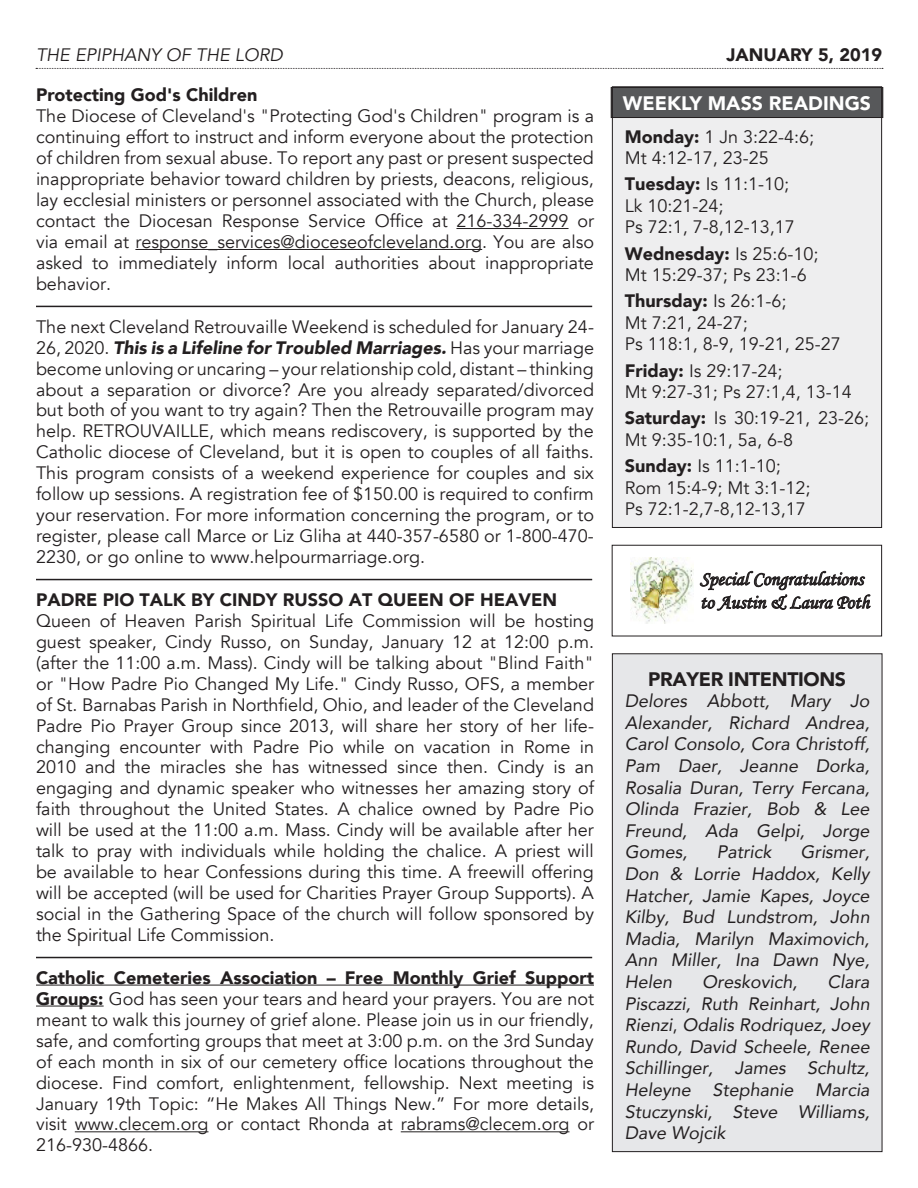
<style>
.page{position:relative;width:918px;height:1188px;background:#fff}
.page>*{position:absolute;margin:0;border:0;box-sizing:border-box;transform-origin:0 0}
.t1{font:19.5px/23.4px "Monotype Corsiva";color:#231f20}
.t2{font:900 19.5px "Avenir";color:#fff}
._11_POINT_HEADERS{font:900 19.5px "Avenir";letter-spacing:-.02em;color:#231f20}
.t3{font:18px/21px "Avenir";color:#231f20;text-align:justify}
.t4{font:italic 18px/21.6px "Avenir";color:#231f20;text-align:justify}
.t5{font:900 18px "Avenir";color:#231f20}
.t6{font:italic 18px "Avenir";color:#231f20}
.s1{font-weight:900;font-style:italic}
.s2{font-weight:900}
.s3{font-weight:400}
.s4{font-style:normal}
</style>
<div class="page">
<svg style="left:36px;top:68px;width:847px;height:1px"></svg>
<div style="left:612px;top:654px;width:270px;height:498px;background:#e6e7e9"></div>
<div style="left:612px;top:653px;width:270px;height:499px;border:1px solid #231f20"></div>
<img style="left:630px;top:558px;width:64px;height:65px">
<svg style="left:700px;top:571px;width:171px;height:40px"></svg>
<div style="left:612px;top:545px;width:270px;height:91px;border:1px solid #231f20"></div>
<div style="left:612px;top:87px;width:270px;height:440px;background:#eeeeef"></div>
<div style="left:611px;top:88px;width:272px;height:30px;background:#57585a"></div>
<div style="left:611px;top:87px;width:272px;height:31px;border:1px solid #231f20"></div>
<div style="left:612px;top:86px;width:270px;height:442px;border:1px solid #231f20"></div>
<hr style="left:456px;top:228px;width:113px;height:1px;background:#231f20">
<hr style="left:135px;top:249px;width:347px;height:1px;background:#231f20">
<hr style="left:36px;top:985px;width:558px;height:1px;background:#231f20">
<hr style="left:36px;top:1006px;width:68px;height:1px;background:#231f20">
<hr style="left:75px;top:1131px;width:133px;height:1px;background:#231f20">
<hr style="left:401px;top:1131px;width:168px;height:1px;background:#231f20">
<hr style="left:36px;top:306px;width:556px;height:1px;background:#231f20">
<hr style="left:36px;top:579px;width:556px;height:1px;background:#231f20">
<hr style="left:36px;top:957px;width:556px;height:1px;background:#231f20">
<p class="t6" style="left:36px;top:44px;width:248px">THE EPIPHANY OF THE LORD</p>
<p class="t5" style="left:726px;top:40px;width:157px">JANUARY 5, 2019</p>
<p class="t5" style="left:36px;top:80px;width:223px">Protecting God's Children</p>
<p class="t3" style="left:36px;top:106px;width:560px">The Diocese of Cleveland's "Protecting God's Children" program is a continuing effort to instruct and inform everyone about the protection of children from sexual abuse. To report any past or present suspected inappropriate behavior toward children by priests, deacons, religious, lay ecclesial ministers or personnel associated with the Church, please contact the Diocesan Response Service Office at 216-334-2999 or via email at response_services@dioceseofcleveland.org. You are also asked to immediately inform local authorities about inappropriate behavior.</p>
<p class="t3" style="left:36px;top:316px;width:560px">The next Cleveland Retrouvaille Weekend is scheduled for January 24- 26, 2020. <span class="s1">This is a Lifeline for Troubled Marriages.</span> Has your marriage become unloving or uncaring – your relationship cold, distant – thinking about a separation or divorce? Are you already separated/divorced but both of you want to try again? Then the Retrouvaille program may help. RETROUVAILLE, which means rediscovery, is supported by the Catholic diocese of Cleveland, but it is open to couples of all faiths.<br>This program consists of a weekend experience for couples and six follow up sessions. A registration fee of $150.00 is required to confirm your reservation. For more information concerning the program, or to register, please call Marce or Liz Gliha at 440-357-6580 or 1-800-470- 2230, or go online to www.helpourmarriage.org.</p>
<p class="t5" style="left:36px;top:584px;width:523px">PADRE PIO TALK BY CINDY RUSSO AT QUEEN OF HEAVEN</p>
<p class="t3" style="left:36px;top:610px;width:560px">Queen of Heaven Parish Spiritual Life Commission will be hosting guest speaker, Cindy Russo, on Sunday, January 12 at 12:00 p.m. (after the 11:00 a.m. Mass). Cindy will be talking about "Blind Faith" or "How Padre Pio Changed My Life." Cindy Russo, OFS, a member of St. Barnabas Parish in Northfield, Ohio, and leader of the Cleveland Padre Pio Prayer Group since 2013, will share her story of her life&shy;changing encounter with Padre Pio while on vacation in Rome in 2010 and the miracles she has witnessed since then. Cindy is an engaging and dynamic speaker who witnesses her amazing story of faith throughout the United States. A chalice owned by Padre Pio will be used at the 11:00 a.m. Mass. Cindy will be available after her talk to pray with individuals while holding the chalice. A priest will be available to hear Confessions during this time. A freewill offering will be accepted (will be used for Charities Prayer Group Supports). A social in the Gathering Space of the church will follow sponsored by the Spiritual Life Commission.</p>
<p class="t3" style="left:36px;top:967px;width:560px"><span class="s2">Catholic Cemeteries Association – Free Monthly Grief Support Groups:</span> God has seen your tears and heard your prayers. You are not meant to walk this journey of grief alone. Please join us in our friendly, safe, and comforting groups that meet at 3:00 p.m. on the 3rd Sunday of each month in six of our cemetery office locations throughout the diocese. Find comfort, enlightenment, fellowship. Next meeting is January 19th Topic: “He Makes All Things New.” For more details, visit www.clecem.org or contact Rhonda at rabrams@clecem.org or 216-930-4866.</p>
<p class="t2" style="left:623px;top:86px;width:250px">WEEKLY MASS READINGS</p>
<p class="t3" style="left:625px;top:126px;width:191px"><span class="s2">Monday:</span> 1 Jn 3:22-4:6;</p>
<p class="t3" style="left:625px;top:148px;width:146px">Mt 4:12-17, 23-25</p>
<p class="t3" style="left:625px;top:174px;width:166px"><span class="s2">Tuesday:</span> Is 11:1-10;</p>
<p class="t3" style="left:625px;top:195px;width:100px">Lk 10:21-24;</p>
<p class="t3" style="left:625px;top:217px;width:172px">Ps 72:1, 7-8,12-13,17</p>
<p class="t5" style="left:625px;top:238px;width:195px">Wednesday: <span class="s3">Is 25:6-10;</span></p>
<p class="t3" style="left:625px;top:265px;width:184px">Mt 15:29-37; Ps 23:1-6</p>
<p class="t5" style="left:625px;top:286px;width:163px">Thursday: <span class="s3">Is 26:1-6;</span></p>
<p class="t3" style="left:625px;top:312px;width:125px">Mt 7:21, 24-27;</p>
<p class="t3" style="left:625px;top:334px;width:218px">Ps 118:1, 8-9, 19-21, 25-27</p>
<p class="t3" style="left:625px;top:360px;width:159px"><span class="s2">Friday:</span> Is 29:17-24;</p>
<p class="t3" style="left:625px;top:382px;width:229px">Mt 9:27-31; Ps 27:1,4, 13-14</p>
<p class="t3" style="left:625px;top:408px;width:246px;line-height:21.6px"><span class="s2">Saturday:</span> Is 30:19-21, 23-26;<br>Mt 9:35-10:1, 5a, 6-8</p>
<p class="t3" style="left:625px;top:456px;width:158px"><span class="s2">Sunday:</span> Is 11:1-10;</p>
<p class="t3" style="left:625px;top:477px;width:187px">Rom 15:4-9; Mt 3:1-12;</p>
<p class="t3" style="left:625px;top:499px;width:183px">Ps 72:1-2,7-8,12-13,17</p>
<p class="t1" style="left:700px;top:567px;width:171px">Special Congratulations to Austin &amp; Laura Poth</p>
<p class="_11_POINT_HEADERS" style="left:648px;top:662px;width:199px">PRAYER INTENTIONS</p>
<p class="t4" style="left:625px;top:690px;width:246px">Delores Abbott, Mary Jo Alexander, Richard Andrea, Carol Consolo, Cora Christoff, Pam Daer, Jeanne Dorka, Rosalia Duran, Terry Fercana, Olinda Frazier, Bob &amp; Lee Freund, Ada Gelpi, Jorge Gomes,</p>
<p class="t4" style="left:717px;top:841px;width:56px">Patrick</p>
<p class="t4" style="left:625px;top:841px;width:246px;text-indent:176px">Grismer, Don &amp; Lorrie Haddox, Kelly Hatcher, Jamie Kapes, Joyce Kilby, Bud Lundstrom, John Madia, Marilyn Maximovich, Ann Miller, Ina Dawn Nye, Helen</p>
<p class="t4" style="left:625px;top:971px;width:246px;text-indent:203px">Clara Piscazzi, Ruth Reinhart, John Rienzi<span class="s4">,</span> Odalis Rodriquez, Joey Rundo, David Scheele, Renee Schillinger, James Schultz, Heleyne Stephanie Marcia Stuczynski, Steve Williams, Dave Wojcik</p>
<p class="t4" style="left:702px;top:971px;width:97px">Oreskovich,</p>
</div>
